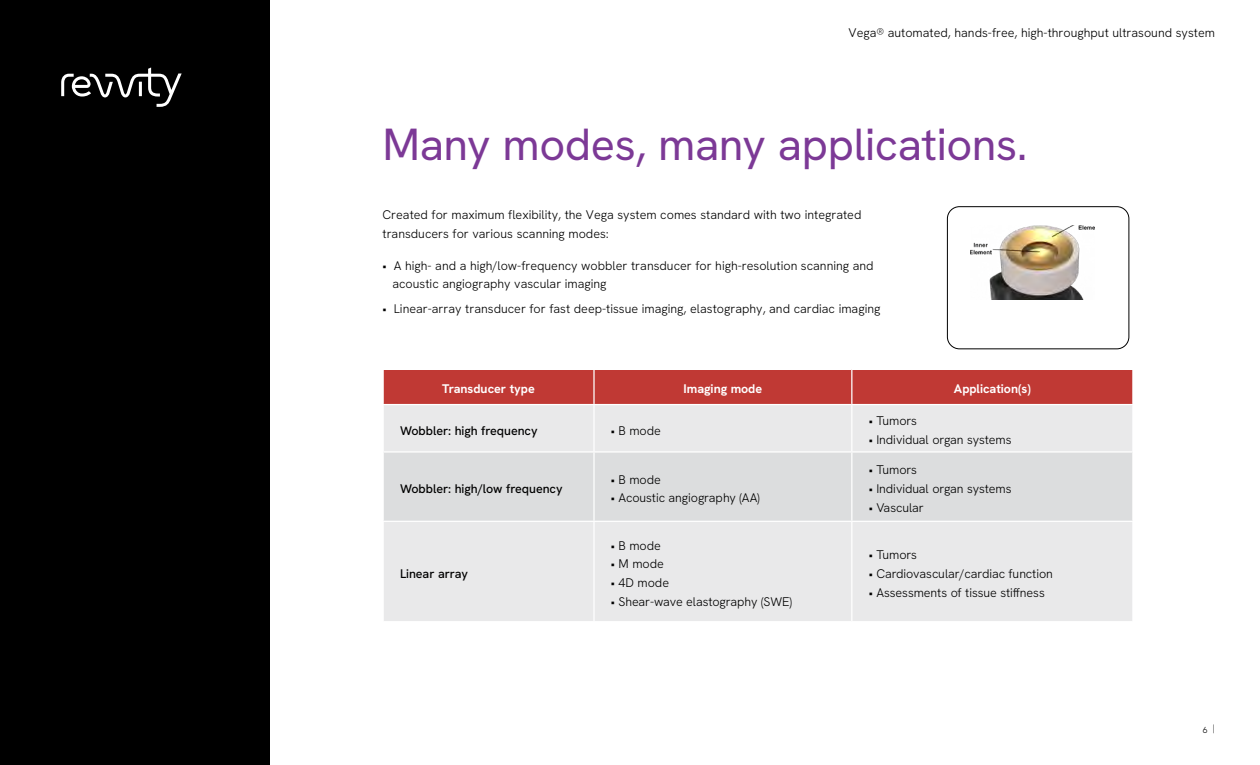
<style>
.page{position:relative;width:1260px;height:765px;background:#fff}
.page>*{position:absolute;margin:0;border:0;box-sizing:border-box;transform-origin:0 0}
.t1{font:45px "Hanken Grotesk";letter-spacing:-.01em;color:#7c3996}
.t2{font:300 12.5px/18.8px "Hanken Grotesk";color:#000}
.t3{font:500 12.5px "Hanken Grotesk";letter-spacing:-.005em;color:#000}
.t4{font:700 12.5px "Hanken Grotesk";letter-spacing:-.005em;color:#fff}
.t5{font:300 8.75px "Hanken Grotesk";color:#000}
</style>
<div class="page">
<div style="left:0;top:0;width:270px;height:765px;background:#000"></div>
<svg style="left:61px;top:68px;width:121px;height:39px"></svg>
<div style="left:384px;top:370px;width:748px;height:34px;background:#c03934"></div>
<div style="left:384px;top:405px;width:748px;height:216px;background:#e9e9ea"></div>
<div style="left:384px;top:453px;width:748px;height:68px;background:#dcddde"></div>
<hr style="left:593px;top:370px;width:2px;height:34px;background:#fff">
<hr style="left:851px;top:370px;width:1px;height:34px;background:#fff">
<hr style="left:593px;top:405px;width:2px;height:46px;background:#fff">
<hr style="left:851px;top:405px;width:1px;height:46px;background:#fff">
<hr style="left:594px;top:451px;width:258px;height:2px;background:#fff">
<hr style="left:852px;top:451px;width:282px;height:2px;background:#fff">
<hr style="left:851px;top:453px;width:1px;height:68px;background:#fff">
<hr style="left:594px;top:521px;width:258px;height:1px;background:#fff">
<hr style="left:593px;top:522px;width:2px;height:99px;background:#fff">
<hr style="left:852px;top:521px;width:282px;height:1px;background:#fff">
<hr style="left:851px;top:522px;width:1px;height:99px;background:#fff">
<hr style="left:382px;top:451px;width:212px;height:2px;background:#fff">
<hr style="left:593px;top:453px;width:2px;height:68px;background:#fff">
<hr style="left:382px;top:521px;width:212px;height:1px;background:#fff">
<div style="left:947px;top:207px;width:182px;height:142px;border:1px solid #000;border-radius:12px"></div>
<img style="left:971px;top:225px;width:124px;height:75px">
<p class="t2" style="left:849px;top:23px;width:368px">Vega® automated, hands-free, high-throughput ultrasound system</p>
<h1 class="t1" style="left:382px;top:115px;width:647px">Many modes, many applications.</h1>
<p class="t2" style="left:382px;top:205px;width:480px">Created for maximum flexibility, the Vega system comes standard with two integrated transducers for various scanning modes:</p>
<p class="t2" style="left:392px;top:256px;width:483px;text-indent:-10px">• A high- and a high/low-frequency wobbler transducer for high-resolution scanning and acoustic angiography vascular imaging</p>
<p class="t2" style="left:382px;top:299px;width:499px">• Linear-array transducer for fast deep-tissue imaging, elastography, and cardiac imaging</p>
<p class="t4" style="left:442px;top:381px;width:94px">Transducer type</p>
<p class="t4" style="left:684px;top:381px;width:80px">Imaging mode</p>
<p class="t4" style="left:954px;top:381px;width:78px">Application(s)</p>
<p class="t3" style="left:400px;top:422px;width:139px">Wobbler: high frequency</p>
<p class="t2" style="left:611px;top:421px;width:52px">• B mode</p>
<p class="t2" style="left:869px;top:411px;width:50px">• Tumors</p>
<p class="t2" style="left:869px;top:430px;width:144px">• Individual organ systems</p>
<p class="t3" style="left:400px;top:480px;width:164px">Wobbler: high/low frequency</p>
<p class="t3" style="left:400px;top:565px;width:70px">Linear array</p>
<p class="t2" style="left:611px;top:470px;width:52px">• B mode</p>
<p class="t2" style="left:611px;top:488px;width:150px">• Acoustic angiography (AA)</p>
<p class="t2" style="left:611px;top:536px;width:52px">• B mode</p>
<p class="t2" style="left:611px;top:554px;width:55px">• M mode</p>
<p class="t2" style="left:611px;top:573px;width:60px">• 4D mode</p>
<p class="t2" style="left:611px;top:592px;width:183px">• Shear-wave elastography (SWE)</p>
<p class="t2" style="left:869px;top:460px;width:50px">• Tumors</p>
<p class="t2" style="left:869px;top:479px;width:144px">• Individual organ systems</p>
<p class="t2" style="left:869px;top:498px;width:57px">• Vascular</p>
<p class="t2" style="left:869px;top:545px;width:50px">• Tumors</p>
<p class="t2" style="left:869px;top:564px;width:186px">• Cardiovascular/cardiac function</p>
<p class="t2" style="left:869px;top:583px;width:178px">• Assessments of tissue stiffness</p>
<p class="t5" style="left:1203px;top:723px;width:14px">6 |</p>
</div>
